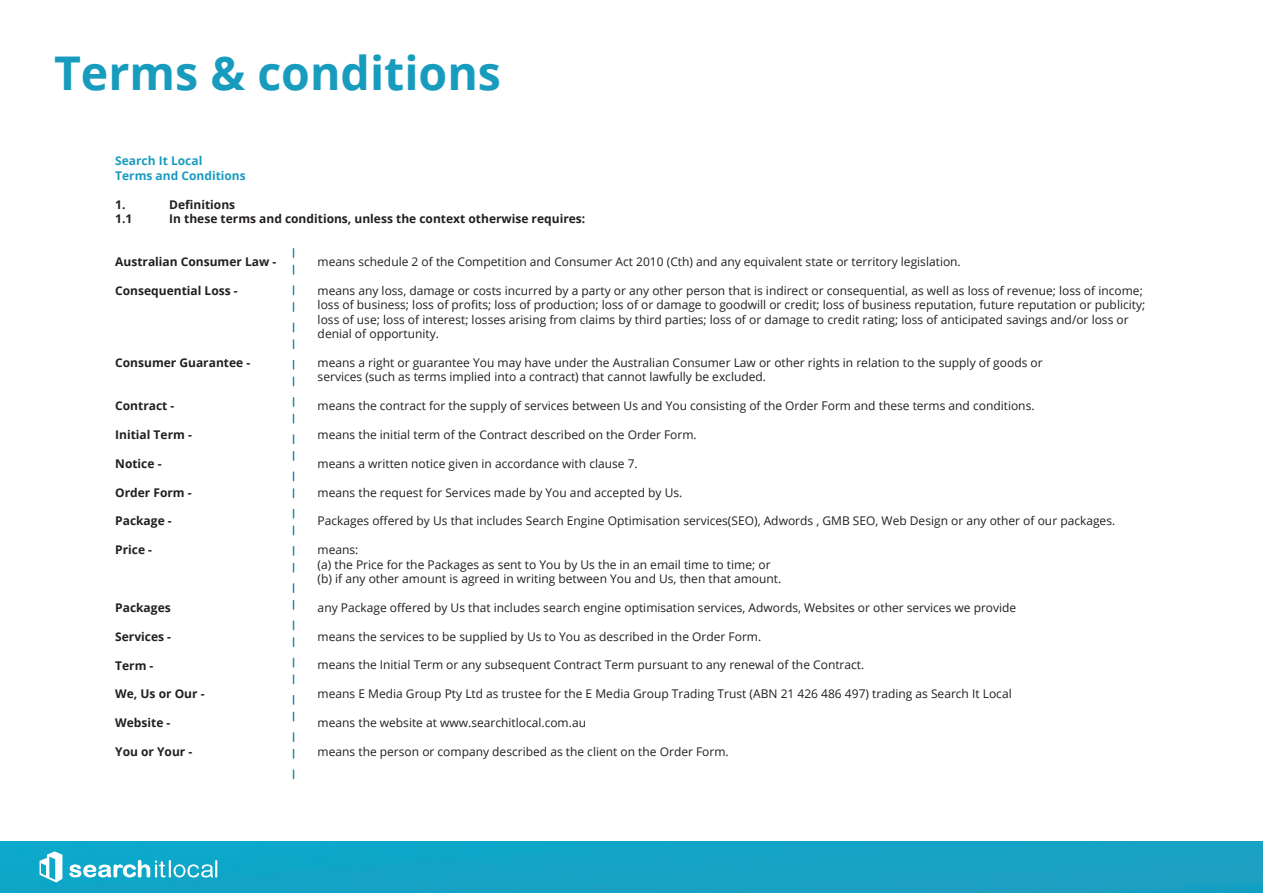
<style>
.page{position:relative;width:1263px;height:893px;background:#fff}
.page>*{position:absolute;margin:0;border:0;box-sizing:border-box;transform-origin:0 0}
.t1{font:700 46.5px "Open Sans";color:#189cbe}
.t2{font:12px/14.4px "Open Sans";color:#231f20}
.t3{font:700 12px "Open Sans";color:#231f20}
.t4{font:700 12px/14.4px "Open Sans";color:#189cbe}
</style>
<div class="page">
<svg style="left:293px;top:249px;width:1px;height:530px"></svg>
<img style="left:0;top:842px;width:1263px;height:51px">
<svg style="left:40px;top:851px;width:22px;height:31px"></svg>
<svg style="left:69px;top:860px;width:148px;height:18px"></svg>
<h1 class="t1" style="left:54px;top:40px;width:449px">Terms &amp; conditions</h1>
<p class="t4" style="left:115px;top:154px;width:132px">Search It Local<br>Terms and Conditions</p>
<p class="t3" style="left:115px;top:196px;width:12px">1.</p>
<p class="t3" style="left:169px;top:196px;width:67px">Definitions</p>
<p class="t3" style="left:115px;top:210px;width:19px">1.1</p>
<p class="t3" style="left:169px;top:210px;width:417px">In these terms and conditions, unless the context otherwise requires:</p>
<p class="t3" style="left:115px;top:253px;width:163px">Australian Consumer Law -</p>
<p class="t3" style="left:115px;top:282px;width:124px">Consequential Loss -</p>
<p class="t2" style="left:318px;top:254px;width:645px">means schedule 2 of the Competition and Consumer Act 2010 (Cth) and any equivalent state or territory legislation.</p>
<p class="t2" style="left:318px;top:283px;width:829px">means any loss, damage or costs incurred by a party or any other person that is indirect or consequential, as well as loss of revenue; loss of income; loss of business; loss of profits; loss of production; loss of or damage to goodwill or credit; loss of business reputation, future reputation or publicity; loss of use; loss of interest; losses arising from claims by third parties; loss of or damage to credit rating; loss of anticipated savings and/or loss or denial of opportunity.</p>
<p class="t2" style="left:318px;top:355px;width:726px">means a right or guarantee You may have under the Australian Consumer Law or other rights in relation to the supply of goods or services (such as terms implied into a contract) that cannot lawfully be excluded.</p>
<p class="t2" style="left:318px;top:398px;width:718px">means the contract for the supply of services between Us and You consisting of the Order Form and these terms and conditions.</p>
<p class="t2" style="left:318px;top:427px;width:381px">means the initial term of the Contract described on the Order Form.</p>
<p class="t2" style="left:318px;top:456px;width:322px">means a written notice given in accordance with clause 7.</p>
<p class="t2" style="left:318px;top:485px;width:366px">means the request for Services made by You and accepted by Us.</p>
<p class="t2" style="left:318px;top:513px;width:799px">Packages offered by Us that includes Search Engine Optimisation services(SEO), Adwords , GMB SEO, Web Design or any other of our packages.</p>
<p class="t2" style="left:318px;top:542px;width:465px">means:<br>(a) the Price for the Packages as sent to You by Us the in an email time to time; or (b) if any other amount is agreed in writing between You and Us, then that amount.</p>
<p class="t2" style="left:318px;top:600px;width:700px">any Package offered by Us that includes search engine optimisation services, Adwords, Websites or other services we provide</p>
<p class="t2" style="left:318px;top:629px;width:445px">means the services to be supplied by Us to You as described in the Order Form.</p>
<p class="t2" style="left:318px;top:657px;width:548px">means the Initial Term or any subsequent Contract Term pursuant to any renewal of the Contract.</p>
<p class="t2" style="left:318px;top:686px;width:695px">means E Media Group Pty Ltd as trustee for the E Media Group Trading Trust (ABN 21 426 486 497) trading as Search It Local</p>
<p class="t2" style="left:318px;top:715px;width:270px">means the website at www.searchitlocal.com.au</p>
<p class="t2" style="left:318px;top:744px;width:413px">means the person or company described as the client on the Order Form.</p>
<p class="t3" style="left:115px;top:354px;width:137px">Consumer Guarantee -</p>
<p class="t3" style="left:115px;top:397px;width:61px">Contract -</p>
<p class="t3" style="left:115px;top:426px;width:78px">Initial Term -</p>
<p class="t3" style="left:115px;top:455px;width:48px">Notice -</p>
<p class="t3" style="left:115px;top:484px;width:78px">Order Form -</p>
<p class="t3" style="left:115px;top:513px;width:58px">Package -</p>
<p class="t3" style="left:115px;top:541px;width:38px">Price -</p>
<p class="t3" style="left:115px;top:599px;width:57px">Packages</p>
<p class="t3" style="left:115px;top:628px;width:57px">Services -</p>
<p class="t3" style="left:115px;top:657px;width:40px">Term -</p>
<p class="t3" style="left:115px;top:685px;width:91px">We, Us or Our -</p>
<p class="t3" style="left:115px;top:714px;width:57px">Website -</p>
<p class="t3" style="left:115px;top:743px;width:79px">You or Your -</p>
</div>
